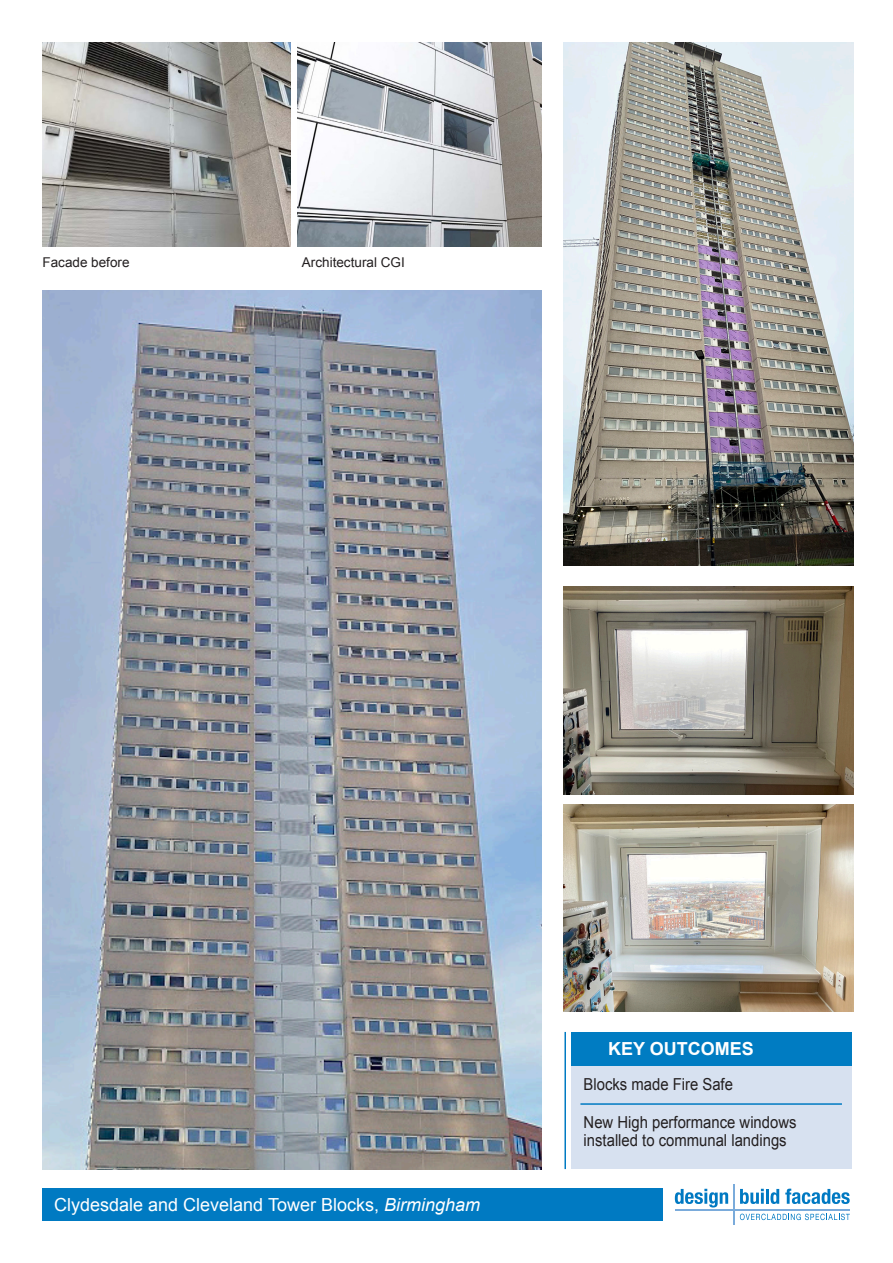
<style>
.page{position:relative;width:893px;height:1263px;background:#fff}
.page>*{position:absolute;margin:0;border:0;box-sizing:border-box;transform-origin:0 0}
.t1{font:18px "Arial";color:#fff}
.t2{font:700 18px "Arial";color:#fff}
.t3{font:16.5px/18.8px "Arial";color:#231f20;scale:.9 1}
.t4{font:13.5px "Arial";color:#231f20}
.s1{font-style:italic}
</style>
<div class="page">
<div style="left:43px;top:1188px;width:620px;height:32px;background:#007ac2"></div>
<svg style="left:675px;top:1189px;width:53px;height:18px"></svg>
<svg style="left:740px;top:1189px;width:24px;height:15px"></svg>
<hr style="left:766px;top:1189px;width:3px;height:15px;background:#0079c2">
<svg style="left:770px;top:1189px;width:9px;height:15px"></svg>
<svg style="left:785px;top:1188px;width:65px;height:16px"></svg>
<hr style="left:675px;top:1209px;width:175px;height:2px;background:#7aabdb">
<svg style="left:740px;top:1214px;width:110px;height:6px"></svg>
<hr style="left:733px;top:1184px;width:2px;height:41px;background:#7aabdb">
<div style="left:571px;top:1057px;width:281px;height:112px;background:#d7e1f0"></div>
<hr style="left:564px;top:1032px;width:2px;height:137px;background:#007ac2">
<div style="left:571px;top:1032px;width:281px;height:34px;background:#007cc2"></div>
<hr style="left:580px;top:1103px;width:262px;height:2px;background:#007ac2">
<img style="left:43px;top:43px;width:247px;height:204px">
<img style="left:298px;top:43px;width:243px;height:204px">
<img style="left:43px;top:291px;width:498px;height:878px">
<img style="left:563px;top:587px;width:290px;height:207px">
<img style="left:563px;top:804px;width:290px;height:208px">
<img style="left:563px;top:43px;width:290px;height:523px">
<p class="t4" style="left:43px;top:253px;width:89px">Facade before</p>
<p class="t4" style="left:302px;top:253px;width:104px">Architectural CGI</p>
<p class="t1" style="left:54px;top:1193px;width:427px">Clydesdale and Cleveland Tower Blocks, <span class="s1">Birmingham</span></p>
<p class="t2" style="left:608px;top:1036px;width:147px">KEY OUTCOMES</p>
<p class="t3" style="left:584px;top:1075px;width:167px">Blocks made Fire Safe</p>
<p class="t3" style="left:584px;top:1112px;width:238px">New High performance windows installed to communal landings</p>
</div>
